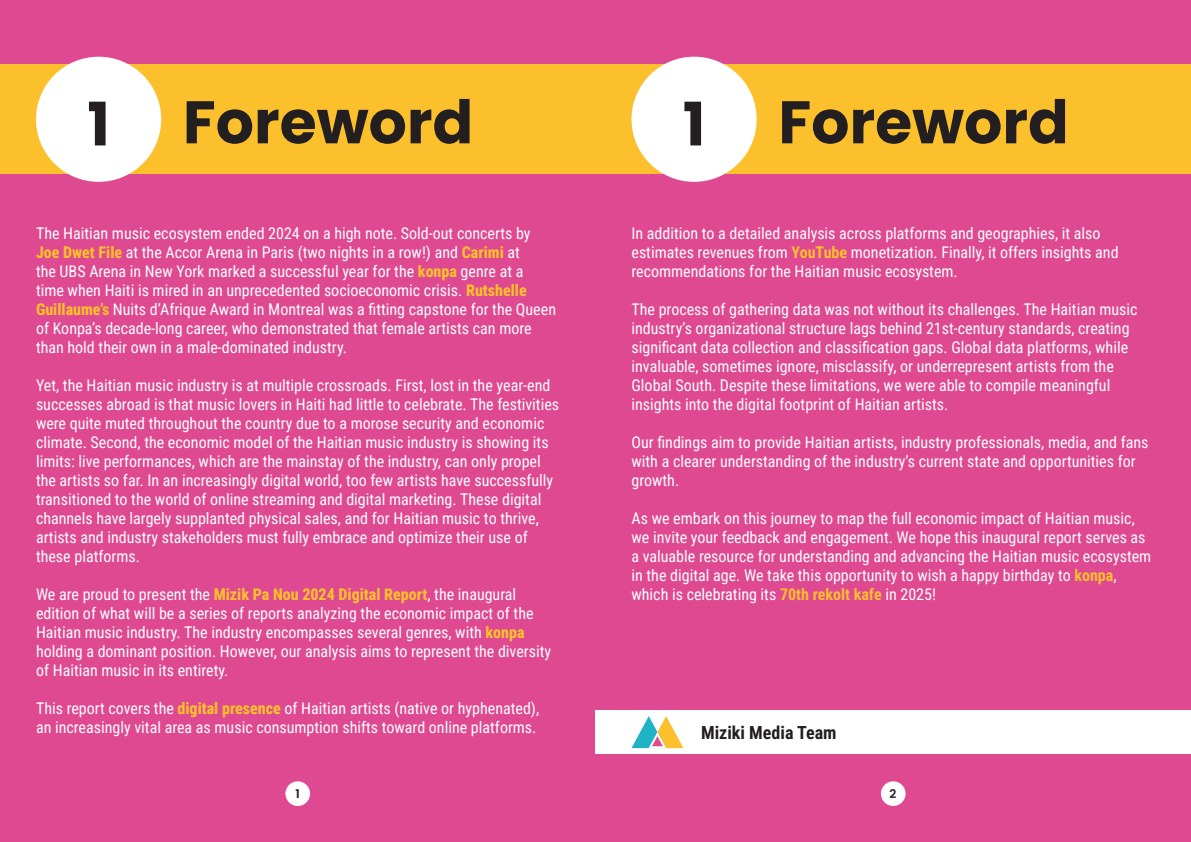
<style>
.page{position:relative;width:1191px;height:842px;background:#df4991}
.page>*{position:absolute;margin:0;border:0;box-sizing:border-box;transform-origin:0 0}
.Cover_H1{font:700 60px "Poppins";color:#231f20}
.t1{font:700 18px "Roboto Condensed";color:#231f20}
.t2{font:16px/19px "Roboto Condensed";color:#fff}
.t3{font:600 12px "Poppins";color:#231f20}
.s1{font-weight:800;color:#fbc02b}
.s2{font-weight:700;color:#fbc02b}
</style>
<div class="page">
<div style="left:285px;top:781px;width:25px;height:25px;background:#fff;border-radius:50%"></div>
<div style="left:881px;top:781px;width:24px;height:25px;background:#fff;border-radius:50%"></div>
<div style="left:595px;top:710px;width:596px;height:44px;background:#fff"></div>
<div style="left:595px;top:65px;width:596px;height:109px;background:#fbc02b"></div>
<div style="left:631px;top:57px;width:125px;height:125px;background:#fff;border-radius:50%"></div>
<svg style="left:631px;top:716px;width:52px;height:33px"></svg>
<div style="left:0;top:65px;width:595px;height:109px;background:#fbc02b"></div>
<div style="left:36px;top:57px;width:125px;height:125px;background:#fff;border-radius:50%"></div>
<p class="Cover_H1" style="left:87px;top:90px;width:24px">1</p>
<p class="Cover_H1" style="left:183px;top:88px;width:292px">Foreword</p>
<p class="t2" style="left:36px;top:223px;width:521px">The Haitian music ecosystem ended 2024 on a high note. Sold-out concerts by <span class="s1">Joe Dwet File</span> at the Accor Arena in Paris (two nights in a row!) and <span class="s1">Carimi</span> at<br>the UBS Arena in New York marked a successful year for the <span class="s1">konpa</span> genre at a<br>time when Haiti is mired in an unprecedented socioeconomic crisis. <span class="s1">Rutshelle Guillaume’s</span> Nuits d’Afrique Award in Montreal was a fitting capstone for the Queen of Konpa’s decade-long career, who demonstrated that female artists can more than hold their own in a male-dominated industry.</p>
<p class="t2" style="left:36px;top:375px;width:524px">Yet, the Haitian music industry is at multiple crossroads. First, lost in the year-end successes abroad is that music lovers in Haiti had little to celebrate. The festivities were quite muted throughout the country due to a morose security and economic climate. Second, the economic model of the Haitian music industry is showing its limits: live performances, which are the mainstay of the industry, can only propel the artists so far. In an increasingly digital world, too few artists have successfully transitioned to the world of online streaming and digital marketing. These digital channels have largely supplanted physical sales, and for Haitian music to thrive, artists and industry stakeholders must fully embrace and optimize their use of these platforms.</p>
<p class="t2" style="left:36px;top:584px;width:516px">We are proud to present the <span class="s1">Mizik Pa Nou 2024 Digital Report</span>, the inaugural edition of what will be a series of reports analyzing the economic impact of the Haitian music industry. The industry encompasses several genres, with <span class="s1">konpa </span>holding a dominant position. However, our analysis aims to represent the diversity of Haitian music in its entirety.</p>
<p class="t2" style="left:36px;top:698px;width:505px">This report covers the <span class="s1">digital presence</span> of Haitian artists (native or hyphenated), an increasingly vital area as music consumption shifts toward online platforms.</p>
<p class="Cover_H1" style="left:683px;top:90px;width:24px">1</p>
<p class="Cover_H1" style="left:778px;top:88px;width:292px">Foreword</p>
<p class="t2" style="left:631px;top:223px;width:488px">In addition to a detailed analysis across platforms and geographies, it also estimates revenues from <span class="s2">YouTube</span> monetization. Finally, it offers insights and recommendations for the Haitian music ecosystem.</p>
<p class="t2" style="left:631px;top:299px;width:507px">The process of gathering data was not without its challenges. The Haitian music industry’s organizational structure lags behind 21st-century standards, creating significant data collection and classification gaps. Global data platforms, while invaluable, sometimes ignore, misclassify, or underrepresent artists from the Global South. Despite these limitations, we were able to compile meaningful insights into the digital footprint of Haitian artists.</p>
<p class="t2" style="left:631px;top:432px;width:518px">Our findings aim to provide Haitian artists, industry professionals, media, and fans with a clearer understanding of the industry’s current state and opportunities for growth.</p>
<p class="t2" style="left:631px;top:508px;width:521px">As we embark on this journey to map the full economic impact of Haitian music, we invite your feedback and engagement. We hope this inaugural report serves as a valuable resource for understanding and advancing the Haitian music ecosystem in the digital age. We take this opportunity to wish a happy birthday to <span class="s2">konpa</span>, which is celebrating its <span class="s2">70th rekolt kafe</span> in 2025!</p>
<p class="t1" style="left:701px;top:720px;width:137px">Miziki Media Team</p>
<p class="t3" style="left:295px;top:787px;width:6px">1</p>
<p class="t3" style="left:889px;top:787px;width:8px">2</p>
</div>
